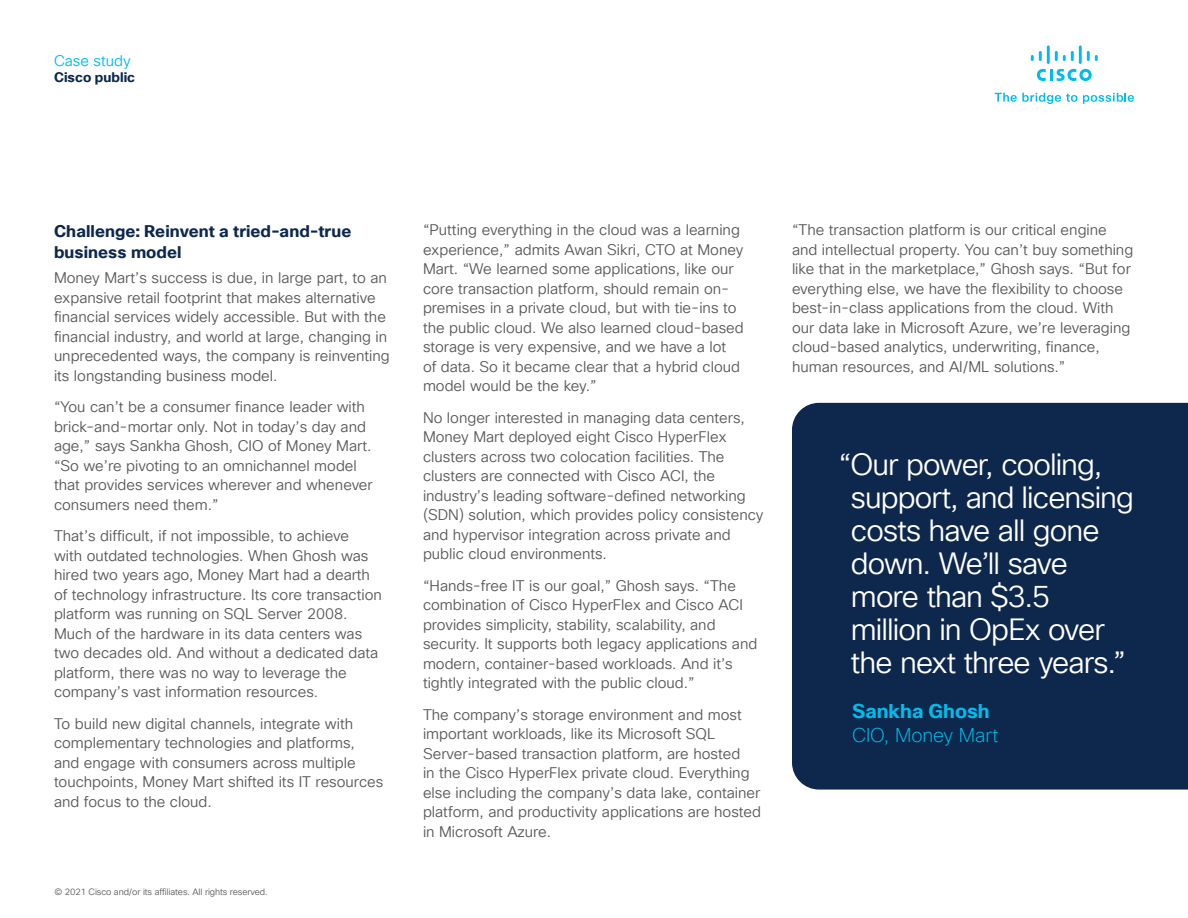
<style>
.page{position:relative;width:1188px;height:918px;background:#fff}
.page>*{position:absolute;margin:0;border:0;box-sizing:border-box;transform-origin:0 0}
.Pull_Quote_Body_colo{font:30px/33px "Cisco Sans TT Light";letter-spacing:-.03em;color:#fff}
.Pull_Quote_Author_Na{font:200 19.5px/24px "Cisco Sans TT";letter-spacing:-.005em;color:#00bceb}
.Subhead3_Indigo{font:700 16.5px/21px "Cisco Sans TT";letter-spacing:.005em;color:#0d274d}
.Body{font:15px/19.5px "Cisco Sans TT Light";color:#57585a}
.t1{font:15px "Cisco Sans TT Light";color:#00bceb}
.t2{font:700 13.5px "Cisco Sans TT";color:#0d274d}
.t3{font:9px "Cisco Sans TT Light";letter-spacing:-.01em;color:#57585a}
.s1{font-weight:700}
</style>
<div class="page">
<svg style="left:995px;top:93px;width:82px;height:11px"></svg>
<svg style="left:1083px;top:93px;width:51px;height:11px"></svg>
<svg style="left:1037px;top:69px;width:55px;height:12px"></svg>
<svg style="left:1031px;top:51px;width:11px;height:10px"></svg>
<hr style="left:1047px;top:45px;width:3px;height:19px;background:#00bceb">
<svg style="left:1055px;top:51px;width:19px;height:10px"></svg>
<hr style="left:1079px;top:45px;width:3px;height:19px;background:#00bceb">
<svg style="left:1087px;top:51px;width:11px;height:10px"></svg>
<div style="left:792px;top:403px;width:396px;height:387px;background:#0d274d"></div>
<p class="t1" style="left:54px;top:51px;width:78px">Case study</p>
<p class="t2" style="left:54px;top:69px;width:83px">Cisco public</p>
<p class="Subhead3_Indigo" style="left:54px;top:221px;width:299px">Challenge: Reinvent a tried-and-true business model</p>
<p class="Body" style="left:54px;top:269px;width:337px">Money Mart’s success is due, in large part, to an expansive retail footprint that makes alternative financial services widely accessible. But with the financial industry, and world at large, changing in unprecedented ways, the company is reinventing its longstanding business model.</p>
<p class="Body" style="left:54px;top:398px;width:320px">“You can’t be a consumer finance leader with brick-and-mortar only. Not in today’s day and age,” says Sankha Ghosh, CIO of Money Mart. “So we’re pivoting to an omnichannel model that provides services wherever and whenever consumers need them.”</p>
<p class="Body" style="left:54px;top:527px;width:329px">That’s difficult, if not impossible, to achieve<br>with outdated technologies. When Ghosh was hired two years ago, Money Mart had a dearth of technology infrastructure. Its core transaction platform was running on SQL Server 2008.<br>Much of the hardware in its data centers was two decades old. And without a dedicated data platform, there was no way to leverage the company’s vast information resources.</p>
<p class="Body" style="left:54px;top:714px;width:331px">To build new digital channels, integrate with complementary technologies and platforms, and engage with consumers across multiple touchpoints, Money Mart shifted its IT resources and focus to the cloud.</p>
<p class="t3" style="left:54px;top:886px;width:215px">© 2021 Cisco and/or its affiliates. All rights reserved.</p>
<p class="Body" style="left:423px;top:221px;width:322px">“Putting everything in the cloud was a learning experience,” admits Awan Sikri, CTO at Money Mart. “We learned some applications, like our core transaction platform, should remain on&shy;premises in a private cloud, but with tie-ins to the public cloud. We also learned cloud-based storage is very expensive, and we have a lot<br>of data. So it became clear that a hybrid cloud model would be the key.”</p>
<p class="Body" style="left:423px;top:408px;width:342px">No longer interested in managing data centers, Money Mart deployed eight Cisco HyperFlex clusters across two colocation facilities. The clusters are connected with Cisco ACI, the industry’s leading software-defined networking (SDN) solution, which provides policy consistency and hypervisor integration across private and public cloud environments.</p>
<p class="Body" style="left:423px;top:576px;width:336px">“Hands-free IT is our goal,” Ghosh says. “The combination of Cisco HyperFlex and Cisco ACI provides simplicity, stability, scalability, and security. It supports both legacy applications and modern, container-based workloads. And it’s tightly integrated with the public cloud.”</p>
<p class="Body" style="left:423px;top:705px;width:340px">The company’s storage environment and most important workloads, like its Microsoft SQL Server-based transaction platform, are hosted<br>in the Cisco HyperFlex private cloud. Everything else including the company’s data lake, container platform, and productivity applications are hosted in Microsoft Azure.</p>
<p class="Body" style="left:792px;top:221px;width:343px">“The transaction platform is our critical engine and intellectual property. You can’t buy something like that in the marketplace,” Ghosh says. “But for everything else, we have the flexibility to choose best-in-class applications from the cloud. With our data lake in Microsoft Azure, we’re leveraging cloud-based analytics, underwriting, finance, human resources, and AI/ML solutions.”</p>
<p class="Pull_Quote_Body_colo" style="left:851px;top:448px;width:285px;text-indent:-12px">“Our power, cooling, support, and licensing costs have all gone down. We’ll save more than $3.5 million in OpEx over the next three years.”</p>
<p class="Pull_Quote_Author_Na" style="left:852px;top:699px;width:148px"><span class="s1">Sankha Ghosh<br></span>CIO, Money Mart</p>
</div>
